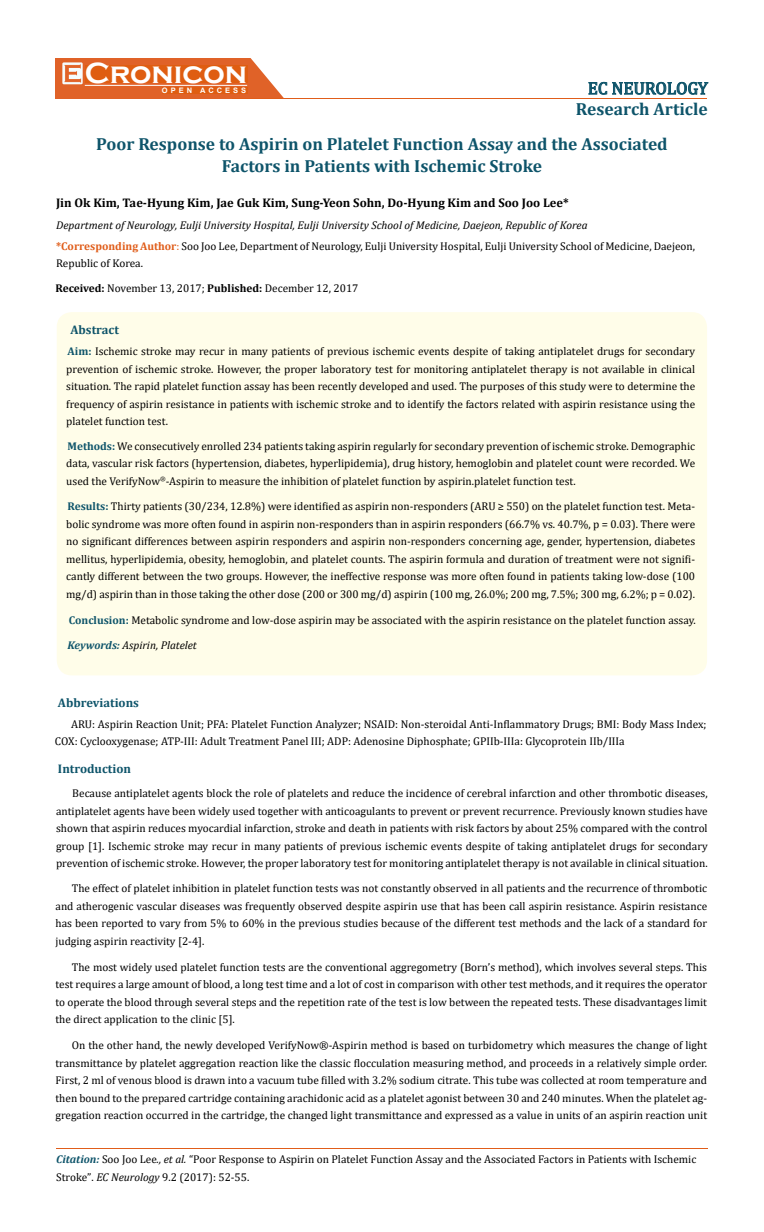
<style>
.page{position:relative;width:764px;height:1232px;background:#fff}
.page>*{position:absolute;margin:0;border:0;box-sizing:border-box;transform-origin:0 0}
.t1{font:700 30px "Copperplate Gothic";color:#fff}
.t2{font:700 17.5px/34.8px "Cambria";color:#0e546a}
.t3{font:17.5px "Cambria";color:#0e546a}
.t4{font:700 12.5px "Cambria";color:#000}
.t5{font:700 12.5px "Cambria";color:#0e546a}
.t6{font:11.25px/17.5px "Cambria";color:#000;text-align:justify}
.t7{font:italic 11.25px/20.6px "Cambria";color:#000}
.t8{font:700 7.5px "Arial";letter-spacing:.4em;color:#fff}
.s1{font-weight:700;font-style:normal;color:#e05d1a}
.s2{font-style:normal;color:#e05d1a}
.s3{font-style:normal}
.s4{font-weight:700}
.s5{font-weight:700;color:#0e546a}
.s6{font-weight:700;font-style:italic;color:#0e546a}
.s7{font-style:italic}
.s8{font-size:11.12px}
</style>
<div class="page">
<div style="left:56px;top:58px;width:242px;height:41px;background:#e06228"></div>
<svg style="left:250px;top:58px;width:48px;height:40px"></svg>
<img style="left:62px;top:62px;width:21px;height:22px">
<div style="left:85px;top:66px;width:162px;height:17px;background:#df5d11"></div>
<div style="left:162px;top:87px;width:85px;height:6px;background:#df5d11"></div>
<svg style="left:588px;top:82px;width:120px;height:13px"></svg>
<hr style="left:85px;top:85px;width:162px;height:1px;background:#fff">
<hr style="left:232px;top:98px;width:475px;height:1px;background:#e05d1a">
<hr style="left:56px;top:1147px;width:651px;height:1px;background:#e05d1a">
<div style="left:57px;top:312px;width:650px;height:363px;background:#fffde9;border-radius:15px"></div>
<h1 class="t1" style="left:85px;top:56px;width:164px">Cronicon</h1>
<p class="t8" style="left:162px;top:85px;width:86px">OPEN ACCESS</p>
<h2 class="t3" style="left:588px;top:78px;width:122px">EC NEUROLOGY</h2>
<h2 class="t2" style="left:96px;top:91px;width:613px;text-indent:480px">Research Article<br>Poor Response to Aspirin on Platelet Function Assay and the Associated</h2>
<h2 class="t2" style="left:222px;top:148px;width:322px">Factors in Patients with Ischemic Stroke</h2>
<p class="t4" style="left:56px;top:194px;width:514px">Jin Ok Kim, Tae-Hyung Kim, Jae Guk Kim, Sung-Yeon Sohn, Do-Hyung Kim and Soo Joo Lee*</p>
<p class="t7" style="left:56px;top:214px;width:640px">Department of Neurology, Eulji University Hospital, Eulji University School of Medicine, Daejeon, Republic of Korea<br><span class="s1">*Corresponding Author</span><span class="s2">:</span> <span class="s3">Soo Joo Lee, Department of Neurology, Eulji University Hospital, Eulji University School of Medicine, Daejeon,</span></p>
<p class="t6" style="left:56px;top:254px;width:88px">Republic of Korea.</p>
<p class="t6" style="left:55px;top:279px;width:304px"><span class="s4">Received:</span> November 13, 2017; <span class="s4">Published:</span> December 12, 2017</p>
<p class="t5" style="left:71px;top:321px;width:50px">Abstract</p>
<p class="t6" style="left:66px;top:343px;width:630px"><span class="s5">Aim:</span> Ischemic stroke may recur in many patients of previous ischemic events despite of taking antiplatelet drugs for secondary prevention of ischemic stroke. However, the proper laboratory test for monitoring antiplatelet therapy is not available in clinical situation. The rapid platelet function assay has been recently developed and used. The purposes of this study were to determine the frequency of aspirin resistance in patients with ischemic stroke and to identify the factors related with aspirin resistance using the platelet function test.</p>
<p class="t6" style="left:66px;top:437px;width:630px"><span class="s5">Methods:</span> We consecutively enrolled 234 patients taking aspirin regularly for secondary prevention of ischemic stroke. Demographic data, vascular risk factors (hypertension, diabetes, hyperlipidemia), drug history, hemoglobin and platelet count were recorded. We used the VerifyNow<sup>®</sup>-Aspirin to measure the inhibition of platelet function by aspirin.platelet function test.</p>
<p class="t6" style="left:66px;top:497px;width:630px"><span class="s5">Results:</span> Thirty patients (30/234, 12.8%) were identified as aspirin non-responders (ARU ≥ 550) on the platelet function test. Meta&shy;bolic syndrome was more often found in aspirin non-responders than in aspirin responders (66.7% vs. 40.7%, p = 0.03). There were no significant differences between aspirin responders and aspirin non-responders concerning age, gender, hypertension, diabetes mellitus, hyperlipidemia, obesity, hemoglobin, and platelet counts. The aspirin formula and duration of treatment were not signifi&shy;cantly different between the two groups. However, the ineffective response was more often found in patients taking low-dose (100 mg/d) aspirin than in those taking the other dose (200 or 300 mg/d) aspirin (100 mg, 26.0%; 200 mg, 7.5%; 300 mg, 6.2%; p = 0.02).</p>
<p class="t6" style="left:69px;top:611px;width:628px"><span class="s5">Conclusion:</span> Metabolic syndrome and low-dose aspirin may be associated with the aspirin resistance on the platelet function assay.</p>
<p class="t7" style="left:68px;top:634px;width:131px"><span class="s5">Keywords:</span> Aspirin, Platelet</p>
<p class="t5" style="left:58px;top:693px;width:82px">Abbreviations</p>
<p class="t6" style="left:55px;top:715px;width:653px;text-indent:16px">ARU: Aspirin Reaction Unit; PFA: Platelet Function Analyzer; NSAID: Non-steroidal Anti-Inflammatory Drugs; BMI: Body Mass Index;<br>COX: Cyclooxygenase; ATP-III: Adult Treatment Panel III; ADP: Adenosine Diphosphate; GPIIb-IIIa: Glycoprotein IIb/IIIa</p>
<p class="t5" style="left:58px;top:760px;width:75px">Introduction</p>
<p class="t6" style="left:56px;top:784px;width:653px;text-indent:16px">Because antiplatelet agents block the role of platelets and reduce the incidence of cerebral infarction and other thrombotic diseases, antiplatelet agents have been widely used together with anticoagulants to prevent or prevent recurrence. Previously known studies have shown that aspirin reduces myocardial infarction, stroke and death in patients with risk factors by about 25% compared with the control group [1]. Ischemic stroke may recur in many patients of previous ischemic events despite of taking antiplatelet drugs for secondary prevention of ischemic stroke. However, the proper laboratory test for monitoring antiplatelet therapy is not available in clinical situation.</p>
<p class="t6" style="left:55px;top:879px;width:653px;text-indent:16px">The effect of platelet inhibition in platelet function tests was not constantly observed in all patients and the recurrence of thrombotic and atherogenic vascular diseases was frequently observed despite aspirin use that has been call aspirin resistance. Aspirin resistance has been reported to vary from 5% to 60% in the previous studies because of the different test methods and the lack of a standard for judging aspirin reactivity [2-4].</p>
<p class="t6" style="left:55px;top:957px;width:653px;text-indent:16px">The most widely used platelet function tests are the conventional aggregometry (Born’s method), which involves several steps. This test requires a large amount of blood, a long test time and a lot of cost in comparison with other test methods, and it requires the operator to operate the blood through several steps and the repetition rate of the test is low between the repeated tests. These disadvantages limit the direct application to the clinic [5].</p>
<p class="t6" style="left:55px;top:1036px;width:653px;text-indent:16px">On the other hand, the newly developed VerifyNow®-Aspirin method is based on turbidometry which measures the change of light transmittance by platelet aggregation reaction like the classic flocculation measuring method, and proceeds in a relatively simple order.<br>First, 2 ml of venous blood is drawn into a vacuum tube filled with 3.2% sodium citrate. This tube was collected at room temperature and then bound to the prepared cartridge containing arachidonic acid as a platelet agonist between 30 and 240 minutes. When the platelet ag&shy;gregation reaction occurred in the cartridge, the changed light transmittance and expressed as a value in units of an aspirin reaction unit</p>
<p class="t6" style="left:56px;top:1150px;width:641px"><span class="s6">Citation:</span> Soo Joo Lee<span class="s7">., et al.</span> “Poor Response to Aspirin on Platelet Function Assay and the Associated Factors in Patients with Ischemic<br>Stroke”<span class="s8">.</span> <span class="s7">EC Neurology</span> 9.2 (2017): 52-55.</p>
</div>
